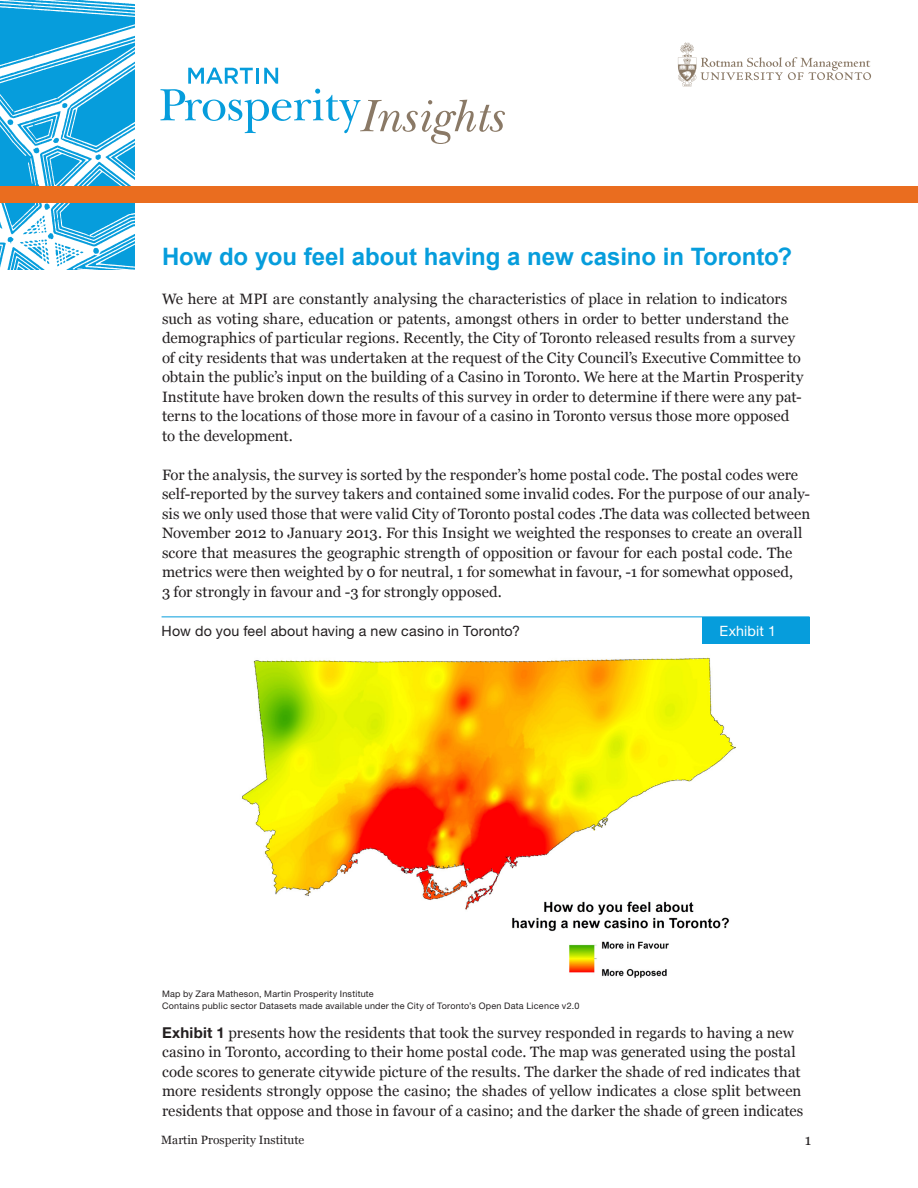
<style>
.page{position:relative;width:918px;height:1188px;background:#fff}
.page>*{position:absolute;margin:0;border:0;box-sizing:border-box;transform-origin:0 0}
.t1{font:700 24px "Arial";letter-spacing:-.005em;color:#069ddc}
.Body{font:15px/19.5px "Georgia";letter-spacing:.005em;color:#231f20}
.Exhibits{font:14.25px "Helvetica Neue LT Std";letter-spacing:.01em;color:#231f20}
.Exhibits-2{font:14.25px "Helvetica Neue LT Std";letter-spacing:.01em;color:#fff}
.t2{font:12px "Georgia";color:#231f20}
.footnote{font:9px "Helvetica Neue LT Std";letter-spacing:.03em;color:#231f20}
.s1{font-family:"Helvetica Neue LT Std";font-weight:700}
</style>
<div class="page">
<img style="left:0;top:0;width:135px;height:270px">
<svg style="left:160px;top:68px;width:345px;height:76px"></svg>
<div style="left:0;top:187px;width:918px;height:16px;background:#ea6d1f"></div>
<svg style="left:678px;top:43px;width:193px;height:44px"></svg>
<div style="left:702px;top:617px;width:108px;height:27px;background:#069ddc"></div>
<hr style="left:162px;top:616px;width:648px;height:1px;background:#069ddc">
<img style="left:241px;top:657px;width:495px;height:321px">
<p class="t1" style="left:162px;top:241px;width:632px">How do you feel about having a new casino in Toronto?</p>
<p class="Body" style="left:162px;top:289px;width:643px">We here at MPI are constantly analysing the characteristics of place in relation to indicators such as voting share, education or patents, amongst others in order to better understand the demographics of particular regions. Recently, the City of Toronto released results from a survey of city residents that was undertaken at the request of the City Council’s Executive Committee to obtain the public’s input on the building of a Casino in Toronto. We here at the Martin Prosperity Institute have broken down the results of this survey in order to determine if there were any pat&shy;terns to the locations of those more in favour of a casino in Toronto versus those more opposed to the development.</p>
<p class="Body" style="left:162px;top:464px;width:650px">For the analysis, the survey is sorted by the responder’s home postal code. The postal codes were self-reported by the survey takers and contained some invalid codes. For the purpose of our analy&shy;sis we only used those that were valid City of Toronto postal codes .The data was collected between November 2012 to January 2013. For this Insight we weighted the responses to create an overall score that measures the geographic strength of opposition or favour for each postal code. The metrics were then weighted by 0 for neutral, 1 for somewhat in favour, -1 for somewhat opposed,<br>3 for strongly in favour and -3 for strongly opposed.</p>
<p class="Exhibits" style="left:162px;top:622px;width:360px">How do you feel about having a new casino in Toronto?</p>
<p class="Exhibits-2" style="left:720px;top:622px;width:58px">Exhibit 1</p>
<p class="footnote" style="left:162px;top:988px;width:213px">Map by Zara Matheson, Martin Prosperity Institute</p>
<p class="footnote" style="left:162px;top:1000px;width:419px">Contains public sector Datasets made available under the City of Toronto’s Open Data Licence v2.0</p>
<p class="Body" style="left:162px;top:1022px;width:643px"><span class="s1">Exhibit 1</span> presents how the residents that took the survey responded in regards to having a new casino in Toronto, according to their home postal code. The map was generated using the postal code scores to generate citywide picture of the results. The darker the shade of red indicates that more residents strongly oppose the casino; the shades of yellow indicates a close split between residents that oppose and those in favour of a casino; and the darker the shade of green indicates</p>
<p class="t2" style="left:161px;top:1131px;width:145px">Martin Prosperity Institute</p>
<p class="Body" style="left:805px;top:1130px;width:8px">1</p>
</div>
